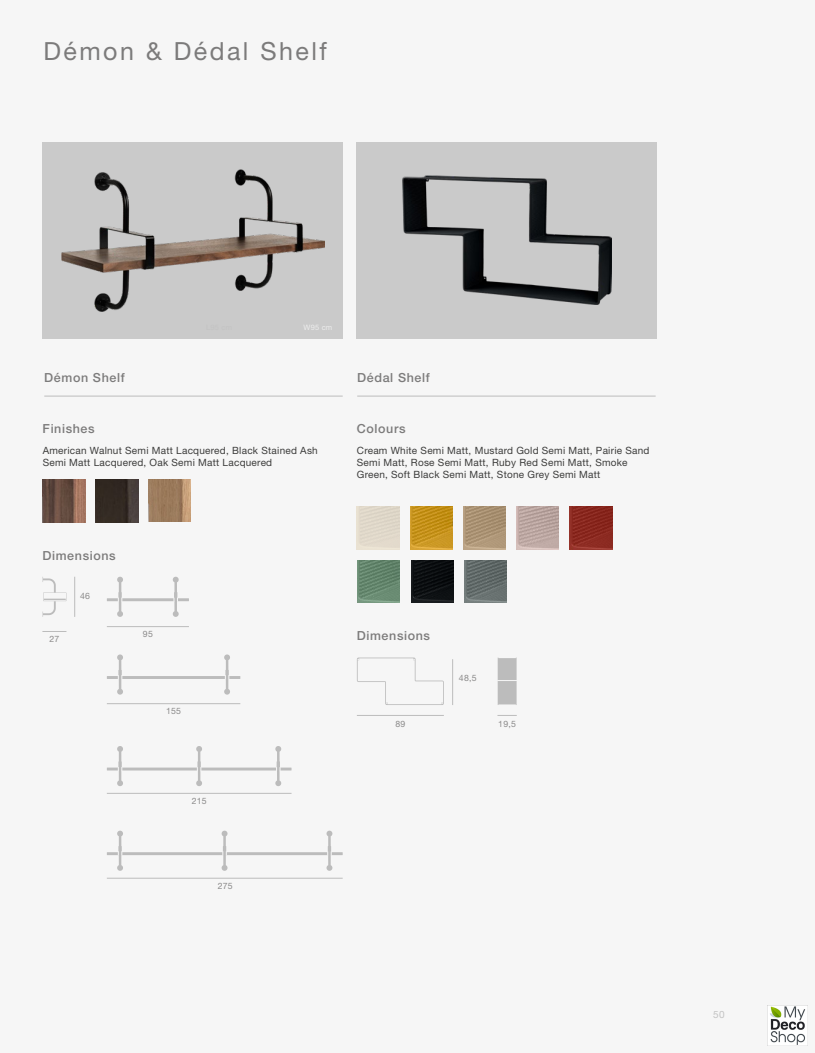
<style>
.page{position:relative;width:815px;height:1053px;background:#fff}
.page>*{position:absolute;margin:0;border:0;box-sizing:border-box;transform-origin:0 0}
.t1{font:25px "Helvetica Neue LT Std";letter-spacing:.1em;color:#7c7b7b}
.t2{font:500 12.5px "Helvetica Neue LT Std";letter-spacing:.05em;color:#7c7b7b}
.t3{font:10px/12px "Helvetica Neue LT Std";letter-spacing:.025em;color:#3c3c3b}
.t4{font:10px "Helvetica Neue LT Std";color:#c3c3c3}
.t5{font:8.75px "Helvetica Neue LT Std";letter-spacing:.025em;color:#8b8a8a}
.t6{font:7.5px "Helvetica Neue LT Std";color:#ededed}
</style>
<div class="page">
<div style="left:0;top:0;width:815px;height:1052px;background:#f6f6f6"></div>
<img style="left:148px;top:479px;width:43px;height:43px">
<img style="left:96px;top:479px;width:42px;height:43px">
<img style="left:43px;top:479px;width:42px;height:43px">
<div style="left:43px;top:142px;width:300px;height:196px;background:#cacaca"></div>
<div style="left:357px;top:142px;width:300px;height:196px;background:#cacaca"></div>
<img style="left:61px;top:169px;width:263px;height:142px">
<img style="left:403px;top:176px;width:208px;height:128px">
<img style="left:411px;top:560px;width:43px;height:42px">
<img style="left:410px;top:506px;width:43px;height:43px">
<img style="left:464px;top:560px;width:43px;height:42px">
<img style="left:463px;top:506px;width:43px;height:43px">
<img style="left:516px;top:506px;width:43px;height:43px">
<img style="left:569px;top:506px;width:43px;height:43px">
<img style="left:357px;top:560px;width:43px;height:42px">
<hr style="left:44px;top:396px;width:299px;height:1px;background:#bcbcbc">
<hr style="left:357px;top:396px;width:299px;height:1px;background:#bcbcbc">
<svg style="left:357px;top:657px;width:87px;height:48px"></svg>
<svg style="left:498px;top:657px;width:19px;height:48px"></svg>
<hr style="left:452px;top:659px;width:1px;height:46px;background:#bcbcbc">
<hr style="left:74px;top:576px;width:1px;height:41px;background:#bcbcbc">
<hr style="left:357px;top:715px;width:87px;height:1px;background:#bcbcbc">
<hr style="left:107px;top:626px;width:82px;height:1px;background:#bcbcbc">
<hr style="left:107px;top:703px;width:133px;height:1px;background:#bcbcbc">
<hr style="left:107px;top:793px;width:185px;height:1px;background:#bcbcbc">
<hr style="left:107px;top:877px;width:236px;height:1px;background:#bcbcbc">
<svg style="left:497px;top:715px;width:20px;height:1px"></svg>
<svg style="left:42px;top:631px;width:24px;height:1px"></svg>
<svg style="left:107px;top:576px;width:82px;height:41px"></svg>
<svg style="left:107px;top:654px;width:133px;height:40px"></svg>
<svg style="left:107px;top:746px;width:185px;height:40px"></svg>
<svg style="left:107px;top:830px;width:236px;height:40px"></svg>
<svg style="left:43px;top:578px;width:23px;height:38px"></svg>
<img style="left:767px;top:1005px;width:41px;height:40px">
<h1 class="t1" style="left:43px;top:37px;width:285px">Démon &amp; Dédal Shelf</h1>
<p class="t6" style="left:304px;top:322px;width:30px">W95 cm</p>
<p class="t2" style="left:44px;top:369px;width:82px">Démon Shelf</p>
<p class="t2" style="left:357px;top:369px;width:74px">Dédal Shelf</p>
<p class="t2" style="left:43px;top:421px;width:54px">Finishes</p>
<p class="t2" style="left:357px;top:421px;width:50px">Colours</p>
<p class="t3" style="left:43px;top:444px;width:277px">American Walnut Semi Matt Lacquered, Black Stained Ash<br>Semi Matt Lacquered, Oak Semi Matt Lacquered</p>
<p class="t3" style="left:357px;top:444px;width:294px">Cream White Semi Matt, Mustard Gold Semi Matt, Pairie Sand<br>Semi Matt, Rose Semi Matt, Ruby Red Semi Matt, Smoke<br>Green, Soft Black Semi Matt, Stone Grey Semi Matt</p>
<p class="t2" style="left:43px;top:547px;width:75px">Dimensions</p>
<p class="t5" style="left:50px;top:634px;width:11px">27</p>
<p class="t5" style="left:80px;top:590px;width:11px">46</p>
<p class="t5" style="left:143px;top:629px;width:11px">95</p>
<p class="t5" style="left:166px;top:706px;width:17px">155</p>
<p class="t5" style="left:192px;top:795px;width:17px">215</p>
<p class="t5" style="left:218px;top:880px;width:17px">275</p>
<p class="t2" style="left:357px;top:628px;width:75px">Dimensions</p>
<p class="t5" style="left:395px;top:718px;width:11px">89</p>
<p class="t5" style="left:459px;top:672px;width:19px">48,5</p>
<p class="t5" style="left:498px;top:718px;width:19px">19,5</p>
<p class="t4" style="left:713px;top:1007px;width:13px">50</p>
</div>
